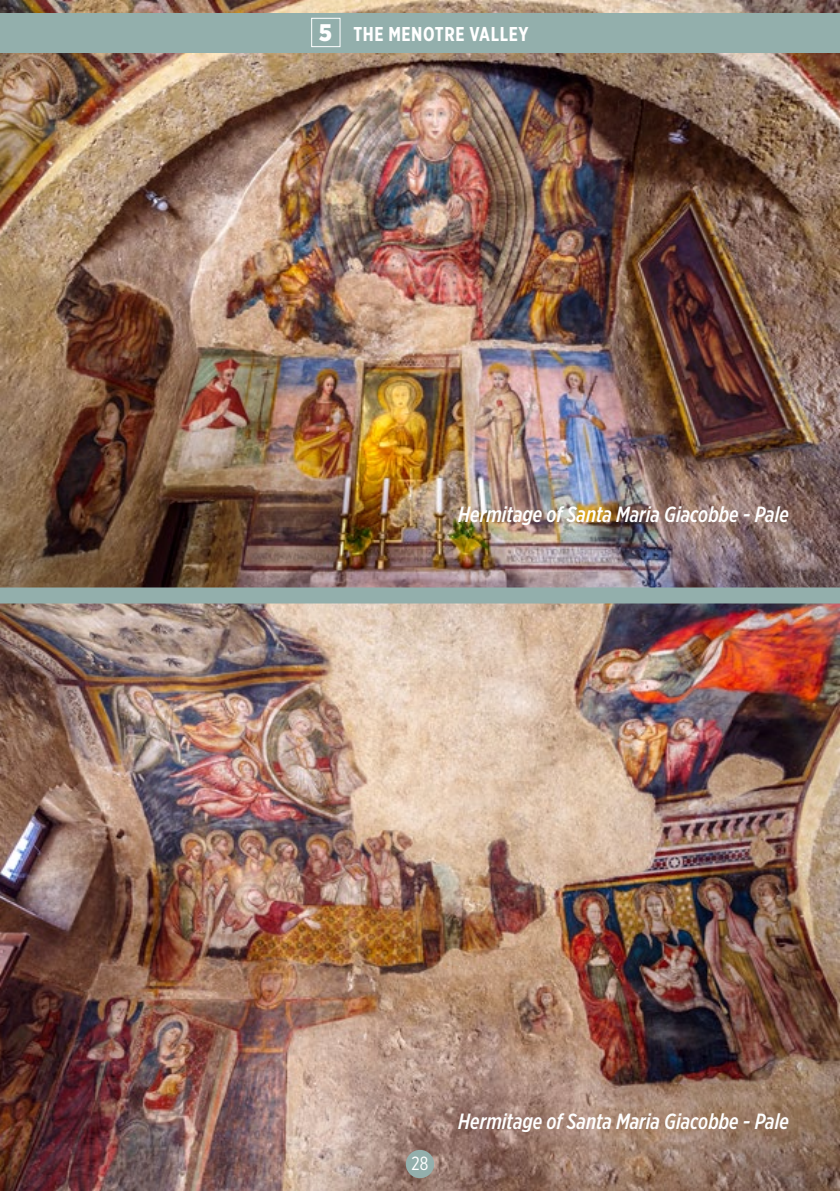
<style>
.page{position:relative;width:840px;height:1191px;background:#fff}
.page>*{position:absolute;margin:0;border:0;box-sizing:border-box;transform-origin:0 0}
.t1{font:italic 500 22px "Gotham X Narrow";color:#fff}
.t2{font:700 20px "Gotham X Narrow";letter-spacing:.03em;color:#fff}
.t3{font:19px "Gotham X Narrow";color:#fff}
.s1{font-family:"Gotham Narrow";font-weight:900;font-size:24px}
</style>
<div class="page">
<img style="left:0;top:0;width:839px;height:1191px">
<div style="left:0;top:587px;width:839px;height:16px;background:#93afac"></div>
<div style="left:0;top:13px;width:839px;height:39px;background:#93afac"></div>
<div style="left:405px;top:1149px;width:29px;height:29px;background:#93afac;border-radius:50%"></div>
<div style="left:311px;top:18px;width:29px;height:29px;background:#93afac;border:1px solid #fff"></div>
<p class="t2" style="left:318px;top:22px;width:211px"><span class="s1">5</span> THE MENOTRE VALLEY</p>
<p class="t1" style="left:458px;top:501px;width:332px">Hermitage of Santa Maria Giacobbe - Pale</p>
<p class="t3" style="left:411px;top:1152px;width:18px">28</p>
<p class="t1" style="left:458px;top:1108px;width:332px">Hermitage of Santa Maria Giacobbe - Pale</p>
</div>
